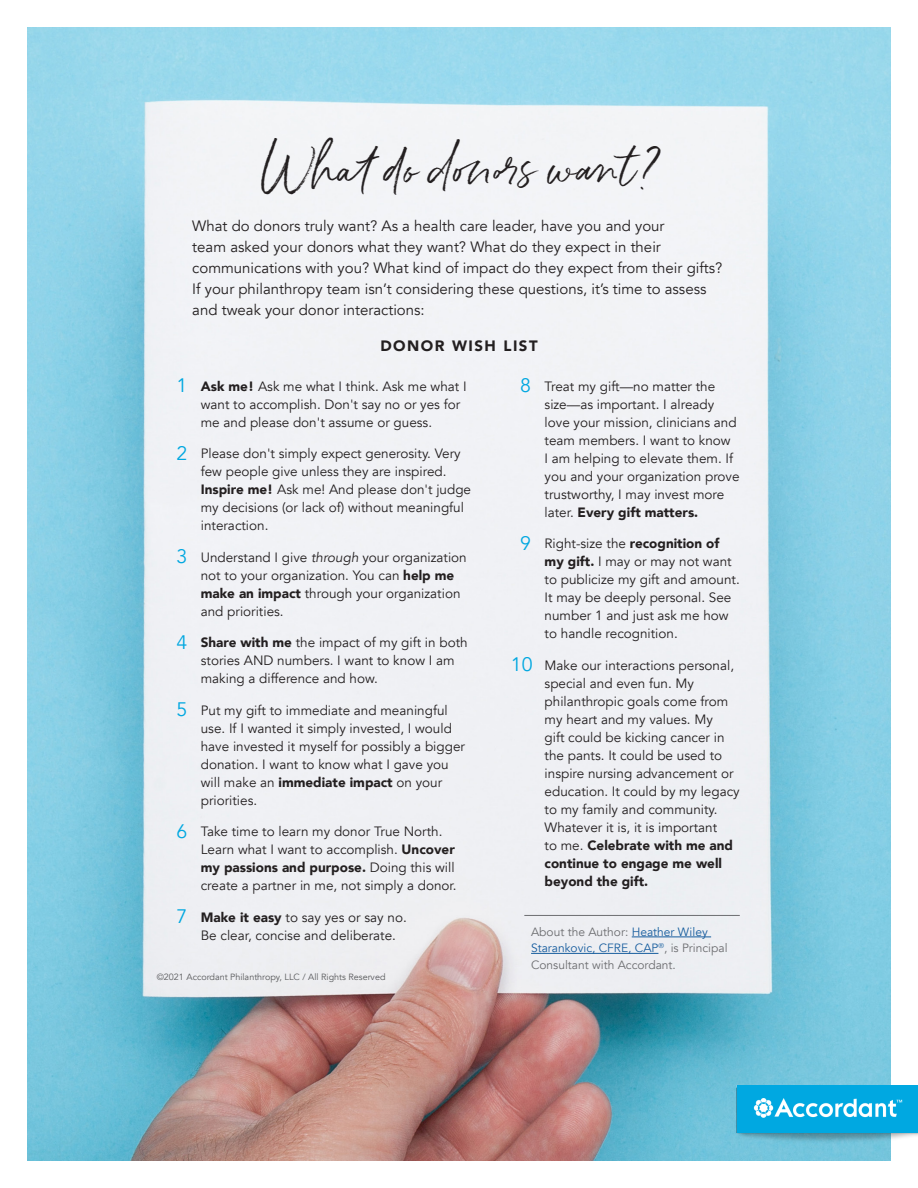
<style>
.page{position:relative;width:918px;height:1188px;background:#fff}
.page>*{position:absolute;margin:0;border:0;box-sizing:border-box;transform-origin:0 0}
.Cover_Title{font:43.5px "Belluga";color:#231f20}
.Standard_Body_Copy{font:15px/21px "Avenir";color:#231f20}
.Standard_Body_Copy-2{font:900 15px "Avenir";letter-spacing:.1em;color:#231f20}
.t1{font:13.5px/18px "Avenir";color:#231f20}
.Standard_Body_Copy-3{font:12px/16.5px "Avenir";color:#6c6d70}
.Cover_Title-2{font:9px "Avenir";color:#58595b}
.s1{font-size:19.5px;color:#00a7e0}
.s2{font-weight:900}
.s3{font-style:italic}
.s4{color:#175d9e}
</style>
<div class="page">
<img style="left:27px;top:27px;width:864px;height:1134px">
<img style="left:735px;top:1086px;width:183px;height:59px">
<hr style="left:524px;top:915px;width:216px;height:1px;background:#6c6d70">
<hr style="left:632px;top:937px;width:79px;height:1px;background:#175d9e">
<hr style="left:531px;top:953px;width:127px;height:1px;background:#175d9e">
<p class="Cover_Title" style="left:261px;top:143px;width:397px">What do donors want?</p>
<p class="Standard_Body_Copy" style="left:192px;top:216px;width:532px">What do donors truly want? As a health care leader, have you and your<br>team asked your donors what they want? What do they expect in their communications with you? What kind of impact do they expect from their gifts?<br>If your philanthropy team isn’t considering these questions, it’s time to assess and tweak your donor interactions:</p>
<p class="Standard_Body_Copy-2" style="left:380px;top:333px;width:159px">DONOR WISH LIST</p>
<p class="t1" style="left:201px;top:377px;width:267px;text-indent:-24px"><span class="s1">1</span> <span class="s2">Ask me!</span> Ask me what I think. Ask me what I want to accomplish. Don't say no or yes for me and please don't assume or guess.</p>
<p class="t1" style="left:201px;top:445px;width:272px;text-indent:-24px"><span class="s1">2</span> Please don't simply expect generosity. Very few people give unless they are inspired.<br><span class="s2">Inspire me!</span> Ask me! And please don't judge my decisions (or lack of) without meaningful interaction.</p>
<p class="t1" style="left:201px;top:548px;width:268px;text-indent:-24px"><span class="s1">3</span> Understand I give <span class="s3">through</span> your organization not to your organization. You can <span class="s2">help me make an impact</span> through your organization and priorities.</p>
<p class="t1" style="left:201px;top:634px;width:268px;text-indent:-24px"><span class="s1">4</span> <span class="s2">Share with me</span> the impact of my gift in both stories AND numbers. I want to know I am making a difference and how.</p>
<p class="t1" style="left:201px;top:701px;width:266px;text-indent:-24px"><span class="s1">5</span> Put my gift to immediate and meaningful use. If I wanted it simply invested, I would have invested it myself for possibly a bigger donation. I want to know what I gave you will make an <span class="s2">immediate impact</span> on your priorities.</p>
<p class="t1" style="left:201px;top:823px;width:257px;text-indent:-24px"><span class="s1">6</span> Take time to learn my donor True North.<br>Learn what I want to accomplish. <span class="s2">Uncover my passions and purpose.</span> Doing this will create a partner in me, not simply a donor.</p>
<p class="t1" style="left:201px;top:908px;width:208px;text-indent:-24px"><span class="s1">7</span> <span class="s2">Make it easy</span> to say yes or say no.<br>Be clear, concise and deliberate.</p>
<p class="t1" style="left:545px;top:377px;width:197px;text-indent:-24px"><span class="s1">8</span> Treat my gift—no matter the size—as important. I already love your mission, clinicians and team members. I want to know<br>I am helping to elevate them. If you and your organization prove trustworthy, I may invest more later. <span class="s2">Every gift matters.</span></p>
<p class="t1" style="left:545px;top:535px;width:197px;text-indent:-24px"><span class="s1">9</span> Right-size the <span class="s2">recognition of my gift.</span> I may or may not want to publicize my gift and amount.<br>It may be deeply personal. See number 1 and just ask me how to handle recognition.</p>
<p class="t1" style="left:545px;top:656px;width:197px;text-indent:-34px"><span class="s1">10</span> Make our interactions personal, special and even fun. My philanthropic goals come from my heart and my values. My<br>gift could be kicking cancer in the pants. It could be used to inspire nursing advancement or education. It could by my legacy to my family and community.<br>Whatever it is, it is important<br>to me. <span class="s2">Celebrate with me and continue to engage me well beyond the gift.</span></p>
<p class="Standard_Body_Copy-3" style="left:531px;top:924px;width:198px">About the Author: <span class="s4">Heather Wiley<br>Starankovic, CFRE, CAP</span><sup>®</sup>, is Principal<br>Consultant with Accordant.</p>
<p class="Cover_Title-2" style="left:157px;top:972px;width:230px">©2021 Accordant Philanthropy, LLC / All Rights Reserved</p>
</div>
